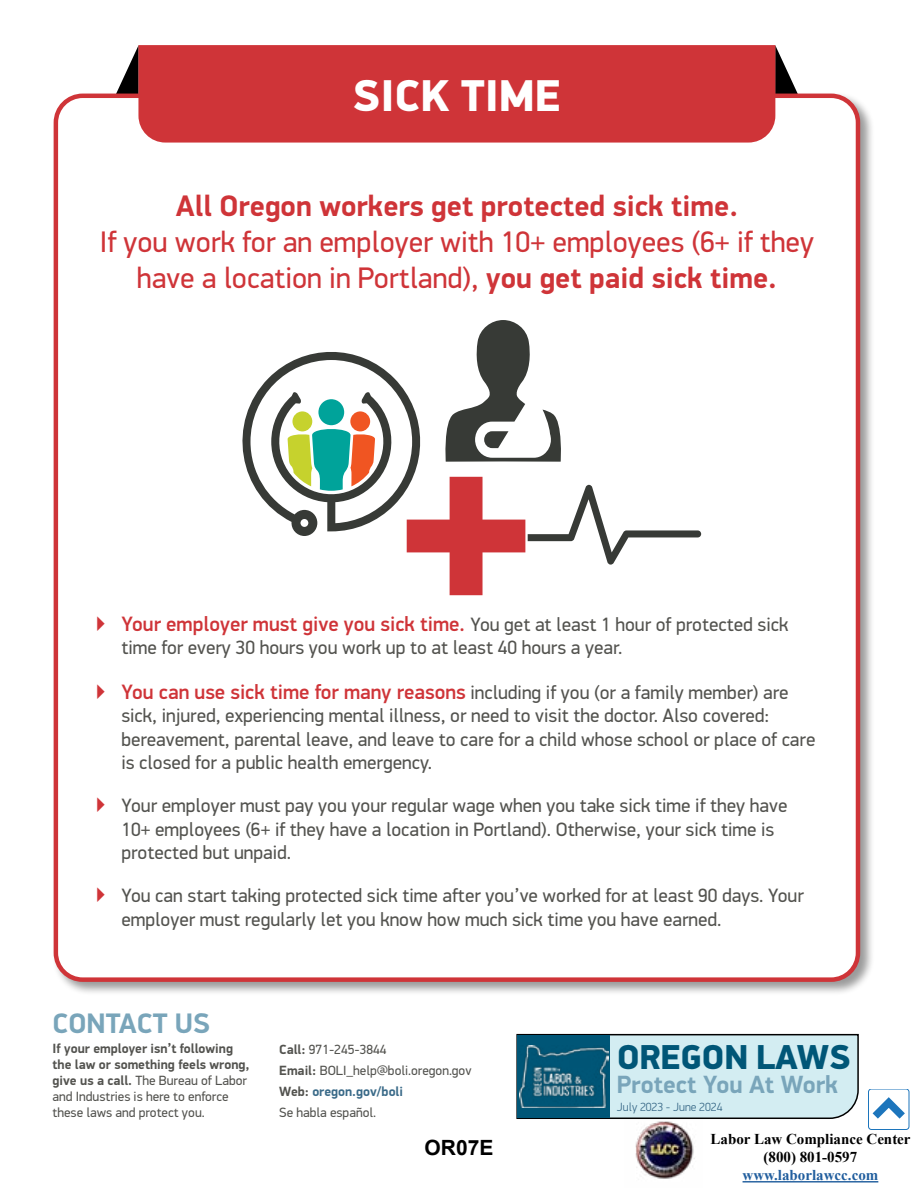
<style>
.page{position:relative;width:918px;height:1188px;background:#fff}
.page>*{position:absolute;margin:0;border:0;box-sizing:border-box;transform-origin:0 0}
.t1{font:900 44.7px "PF Din Display Pro";color:#fff}
.t2{font:900 34.8px "PF Din Display Pro";letter-spacing:-.005em;color:#005677}
.t3{font:29.85px/35.8px "PF Din Display Pro";color:#cf3438;text-align:center}
.t4{font:700 29.85px "PF Din Display Pro";color:#cf3438}
.t5{font:700 28.35px "PF Din Display Pro";color:#79a5ba}
.t6{font:700 25.05px "PF Din Display Pro";color:#79a5ba}
.t7{font:700 21px "Arial";color:#000}
.t8{font:500 20.85px "PF Din Display Pro";color:#cf3438}
.t9{font:19.35px/23.2px "PF Din Display Pro";color:#53534f}
.t10{font:700 15px/18px "Times New Roman";color:#000;text-align:center}
.t11{font:700 15px "Times New Roman";color:#215e9e}
.t12{font:700 13.35px/16px "PF Din Display Pro";color:#53534f}
.t13{font:13.35px/21px "PF Din Display Pro";color:#53534f}
.t14{font:300 12px "PF Din Display Pro";color:#3b6b89}
.s1{font-weight:700}
.s2{font-weight:400;font-size:19.35px;color:#53534f}
.s3{font-weight:500;font-size:20.85px;color:#cf3438}
.s4{font-weight:400}
.s5{font-weight:700;color:#3b6b89}
</style>
<div class="page">
<svg style="left:117px;top:46px;width:21px;height:46px"></svg>
<svg style="left:775px;top:45px;width:22px;height:47px"></svg>
<div style="left:52px;top:92px;width:823px;height:904px;background:#000;opacity:.4"></div>
<div style="left:56px;top:96px;width:802px;height:884px;background:#fff;border-radius:27px"></div>
<div style="left:138px;top:45px;width:637px;height:98px;background:#cf3438"></div>
<svg style="left:242px;top:320px;width:459px;height:275px"></svg>
<svg style="left:516px;top:1033px;width:343px;height:86px;background:#c9e1e6"></svg>
<div style="left:518px;top:1035px;width:92px;height:83px;background:#005677"></div>
<img style="left:520px;top:1045px;width:88px;height:62px">
<hr style="left:743px;top:1181px;width:135px;height:2px;background:#215e9e">
<img style="left:625px;top:1111px;width:77px;height:68px">
<div style="left:869px;top:1089px;width:40px;height:41px;border:1px solid #1c75bc;border-radius:3px"></div>
<svg style="left:869px;top:1092px;width:41px;height:35px"></svg>
<h1 class="t1" style="left:353px;top:68px;width:210px">SICK TIME</h1>
<h3 class="t4" style="left:176px;top:188px;width:564px">All Oregon workers get protected sick time.</h3>
<h3 class="t3" style="left:100px;top:224px;width:716px">If you work for an employer with 10+ employees (6+ if they have a location in Portland), <span class="s1">you get paid sick time.</span></h3>
<p class="t8" style="left:95px;top:611px;width:695px">▶ Your employer must give you sick time. <span class="s2">You get at least 1 hour of protected sick</span></p>
<p class="t9" style="left:121px;top:636px;width:502px">time for every 30 hours you work up to at least 40 hours a year.</p>
<p class="t9" style="left:121px;top:681px;width:695px;text-indent:-27px"><span class="s3">▶ You can use sick time for many reasons</span> including if you (or a family member) are sick, injured, experiencing mental illness, or need to visit the doctor. Also covered: bereavement, parental leave, and leave to care for a child whose school or place of care is closed for a public health emergency.</p>
<p class="t9" style="left:121px;top:794px;width:667px;text-indent:-27px"><span class="s3">▶</span> Your employer must pay you your regular wage when you take sick time if they have<br>10+ employees (6+ if they have a location in Portland). Otherwise, your sick time is protected but unpaid.</p>
<p class="t9" style="left:121px;top:884px;width:684px;text-indent:-27px"><span class="s3">▶</span> You can start taking protected sick time after you’ve worked for at least 90 days. Your employer must regularly let you know how much sick time you have earned.</p>
<h3 class="t5" style="left:53px;top:1006px;width:159px">CONTACT US</h3>
<p class="t12" style="left:53px;top:1040px;width:198px">If your employer isn’t following the law or something feels wrong, give us a call. <span class="s4">The Bureau of Labor and Industries is here to enforce these laws and protect you.</span></p>
<p class="t13" style="left:279px;top:1039px;width:194px"><span class="s1">Call:</span> 971-245-3844<br><span class="s1">Email:</span> BOLI_help@boli.oregon.gov<br><span class="s1">Web:</span> <span class="s5">oregon.gov/boli<br></span>Se habla español.</p>
<h2 class="t2" style="left:617px;top:1036px;width:235px">OREGON LAWS</h2>
<p class="t6" style="left:617px;top:1069px;width:223px">Protect You At Work</p>
<p class="t14" style="left:617px;top:1100px;width:107px">July 2023 - June 2024</p>
<p class="t7" style="left:425px;top:1133px;width:70px">OR07E</p>
<p class="t10" style="left:711px;top:1130px;width:202px">Labor Law Compliance Center (800) 801-0597</p>
<p class="t11" style="left:743px;top:1164px;width:137px">www.laborlawcc.com</p>
</div>
